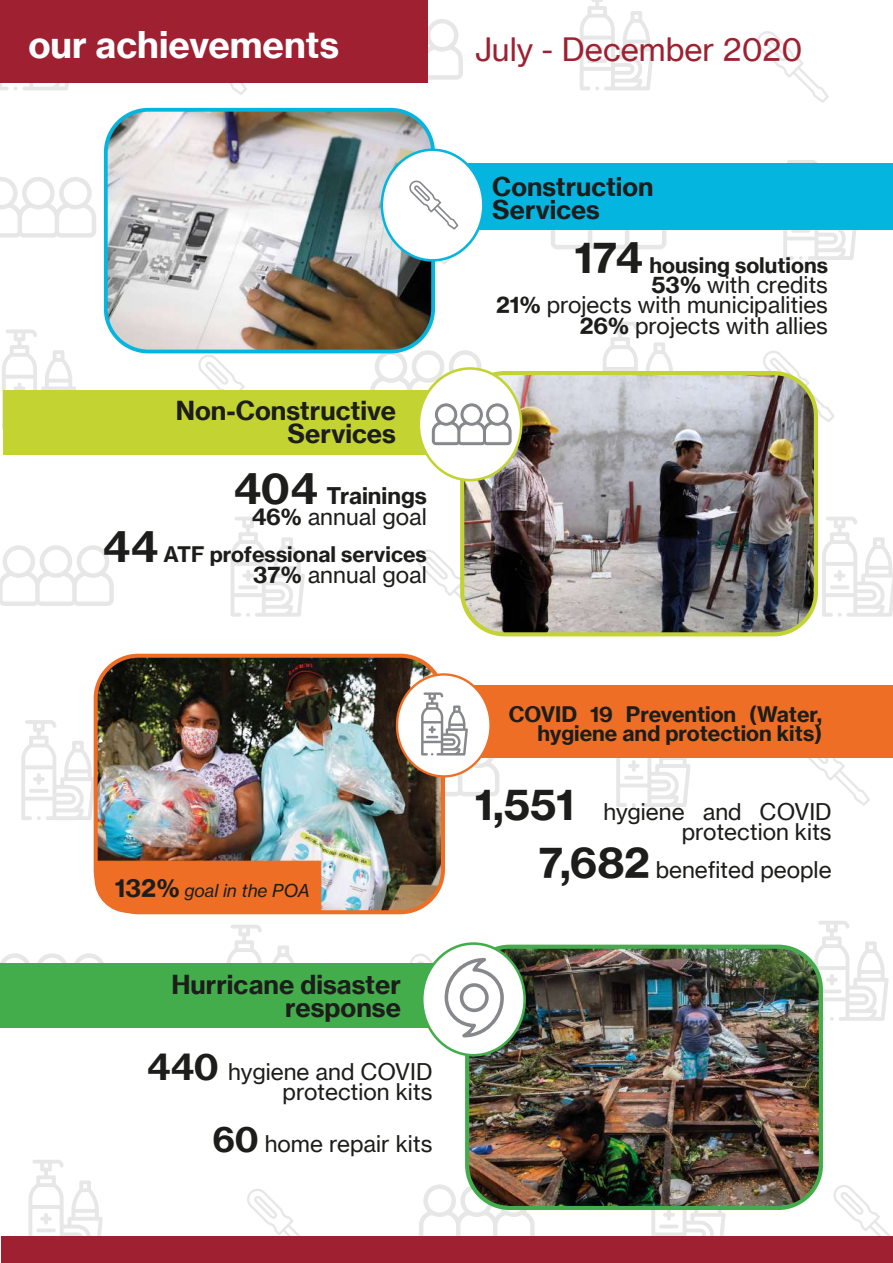
<style>
.page{position:relative;width:893px;height:1263px;background:#fff}
.page>*{position:absolute;margin:0;border:0;box-sizing:border-box;transform-origin:0 0}
.t1{font:36px "N Haas Grotesk TX Pro 75 Bd";color:#fff}
.t2{font:31.5px "N Haas Grotesk TX Pro 55 Rg";color:#9e2031}
.t3{font:25.65px/23.1px "N Haas Grotesk TX Pro 75 Bd";color:#1d1d1b;text-align:right}
.t4{font:25.35px/22.8px "N Haas Grotesk TX Pro 75 Bd";color:#1d1d1b}
.t5{font:22.5px/20.2px "N Haas Grotesk TX Pro 55 Rg";color:#1d1d1b;text-align:right}
.t6{font:22.5px "N Haas Grotesk TX Pro 75 Bd";color:#1d1d1b}
.t7{font:21px/18.9px "N Haas Grotesk TX Pro 75 Bd";color:#1d1d1b;text-align:right}
.t8{font:17.55px "N Haas Grotesk TX Pro 56 It";color:#1d1d1b}
.s1{font-size:42px}
.s2{font-family:"N Haas Grotesk TX Pro";font-weight:700}
.s3{font-family:"N Haas Grotesk TX Pro 75 Bd"}
.s4{font-family:"N Haas Grotesk TX Pro 75 Bd";font-size:24.6px}
.s5{font-family:"N Haas Grotesk TX Pro 75 Bd";font-size:36px}
.s6{font-family:"N Haas Grotesk TX Pro 75 Bd";font-size:34.5px}
.s7{font-family:"N Haas Grotesk TX Pro 75 Bd";font-size:42px}
</style>
<div class="page">
<svg style="left:757px;top:31px;width:72px;height:72px"></svg>
<svg style="left:174px;top:82px;width:73px;height:13px"></svg>
<svg style="left:427px;top:17px;width:36px;height:65px"></svg>
<svg style="left:580px;top:0;width:74px;height:90px"></svg>
<svg style="left:0;top:82px;width:72px;height:8px"></svg>
<svg style="left:0;top:177px;width:96px;height:61px"></svg>
<svg style="left:551px;top:230px;width:116px;height:19px"></svg>
<svg style="left:783px;top:160px;width:74px;height:100px"></svg>
<svg style="left:763px;top:351px;width:72px;height:71px"></svg>
<svg style="left:197px;top:353px;width:73px;height:37px"></svg>
<svg style="left:603px;top:322px;width:70px;height:49px"></svg>
<svg style="left:2px;top:329px;width:74px;height:100px"></svg>
<svg style="left:0;top:545px;width:114px;height:61px"></svg>
<svg style="left:231px;top:517px;width:74px;height:100px"></svg>
<svg style="left:418px;top:549px;width:42px;height:49px"></svg>
<svg style="left:822px;top:517px;width:71px;height:100px"></svg>
<svg style="left:797px;top:757px;width:73px;height:49px"></svg>
<svg style="left:616px;top:757px;width:74px;height:50px"></svg>
<svg style="left:21px;top:720px;width:73px;height:100px"></svg>
<svg style="left:0;top:953px;width:104px;height:10px"></svg>
<svg style="left:227px;top:925px;width:67px;height:38px"></svg>
<svg style="left:818px;top:921px;width:70px;height:100px"></svg>
<svg style="left:28px;top:1160px;width:75px;height:76px"></svg>
<svg style="left:247px;top:1189px;width:53px;height:47px"></svg>
<svg style="left:419px;top:1184px;width:116px;height:52px"></svg>
<svg style="left:651px;top:1210px;width:75px;height:26px"></svg>
<svg style="left:833px;top:1185px;width:58px;height:51px"></svg>
<img style="left:96px;top:656px;width:344px;height:253px">
<div style="left:94px;top:654px;width:351px;height:260px;border:4px solid #ed6e24;border-radius:43px"></div>
<img style="left:465px;top:373px;width:351px;height:260px">
<div style="left:460px;top:371px;width:358px;height:265px;border:4px solid #c2d332;border-radius:43px"></div>
<img style="left:107px;top:113px;width:323px;height:238px">
<div style="left:104px;top:108px;width:331px;height:245px;border:4px solid #04b5e0;border-radius:43px"></div>
<div style="left:0;top:0;width:427px;height:82px;background:#9e2031"></div>
<div style="left:3px;top:390px;width:457px;height:64px;background:#c2d332"></div>
<div style="left:442px;top:685px;width:451px;height:72px;background:#ed6e24"></div>
<div style="left:454px;top:164px;width:439px;height:66px;background:#04b5e0"></div>
<div style="left:1px;top:1236px;width:892px;height:27px;background:#9e2031"></div>
<div style="left:419px;top:368px;width:102px;height:112px;background:#fff;border-radius:50%"></div>
<svg style="left:397px;top:674px;width:94px;height:102px"></svg>
<div style="left:382px;top:150px;width:101px;height:110px;background:#fff;border-radius:50%"></div>
<svg style="left:378px;top:180px;width:80px;height:85px"></svg>
<svg style="left:368px;top:348px;width:145px;height:99px"></svg>
<img style="left:467px;top:947px;width:354px;height:261px">
<div style="left:465px;top:945px;width:358px;height:265px;border:4px solid #43ad4c;border-radius:43px"></div>
<div style="left:0;top:963px;width:465px;height:65px;background:#43ad4c"></div>
<div style="left:422px;top:943px;width:103px;height:112px;background:#fff;border-radius:50%"></div>
<div style="left:421px;top:942px;width:105px;height:114px;border:3px solid #43ad4c;border-radius:50%"></div>
<svg style="left:382px;top:692px;width:120px;height:106px"></svg>
<div style="left:94px;top:860px;width:228px;height:53px;background:#ed6e24"></div>
<svg style="left:410px;top:953px;width:96px;height:87px"></svg>
<h1 class="t1" style="left:28px;top:22px;width:312px">our achievements</h1>
<p class="t3" style="left:176px;top:399px;width:222px">Non-Constructive<br>Services</p>
<p class="t6" style="left:233px;top:482px;width:195px"><span class="s1">404</span> Trainings</p>
<p class="t5" style="left:251px;top:506px;width:177px"><span class="s2">46%</span> annual goal</p>
<p class="t7" style="left:102px;top:545px;width:326px"><span class="s1">44</span> ATF professional services</p>
<p class="t5" style="left:253px;top:564px;width:175px"><span class="s3">37%</span> annual goal</p>
<h2 class="t2" style="left:475px;top:30px;width:329px">July - December 2020</h2>
<p class="t4" style="left:492px;top:176px;width:163px">Construction<br>Services</p>
<p class="t7" style="left:574px;top:256px;width:255px"><span class="s1">174</span> housing solutions</p>
<p class="t5" style="left:496px;top:275px;width:334px"><span class="s3">53%</span> with credits<br><span class="s3">21%</span> projects with municipalities<br><span class="s3">26%</span> projects with allies</p>
<p class="t8" style="left:115px;top:879px;width:197px"><span class="s4">132%</span> goal in the POA</p>
<p class="t3" style="left:171px;top:972px;width:231px">Hurricane disaster response</p>
<p class="t5" style="left:146px;top:1062px;width:288px"><span class="s5">440</span> hygiene and COVID protection kits</p>
<p class="t5" style="left:212px;top:1133px;width:222px"><span class="s6">60</span> home repair kits</p>
<p class="t7" style="left:509px;top:705px;width:315px">COVID 19 Prevention (Water, hygiene and protection kits)</p>
<p class="t5" style="left:475px;top:801px;width:358px"><span class="s7">1,551</span> hygiene and COVID protection kits</p>
<p class="t5" style="left:539px;top:859px;width:294px"><span class="s7">7,682</span> benefited people</p>
</div>
